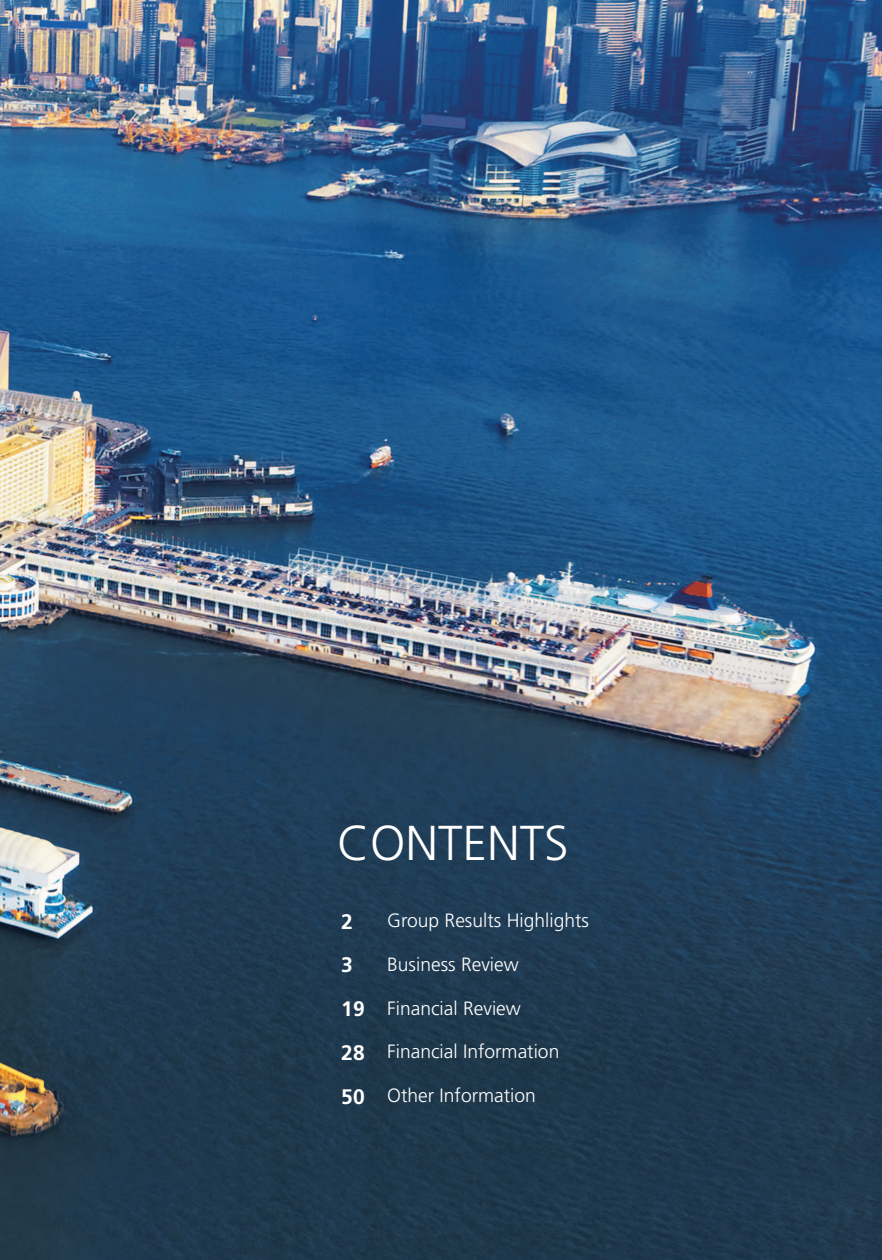
<style>
.page{position:relative;width:882px;height:1260px;background:#fff}
.page>*{position:absolute;margin:0;border:0;box-sizing:border-box;transform-origin:0 0}
.t1{font:300 49px "Frutiger LT Std";color:#fff}
.t2{font:700 21px/43.8px "Frutiger LT Std";color:#fff}
.t3{font:300 19.25px "Frutiger LT Std";color:#fff}
</style>
<div class="page">
<img style="left:0;top:0;width:882px;height:1260px">
<h1 class="t1" style="left:337px;top:815px;width:233px">CONTENTS</h1>
<p class="t2" style="left:341px;top:899px;width:25px">2<br>3<br>19<br>28<br>50</p>
<p class="t3" style="left:387px;top:910px;width:203px">Group Results Highlights</p>
<p class="t3" style="left:387px;top:953px;width:133px">Business Review</p>
<p class="t3" style="left:387px;top:997px;width:135px">Financial Review</p>
<p class="t3" style="left:387px;top:1041px;width:174px">Financial Information</p>
<p class="t3" style="left:387px;top:1085px;width:150px">Other Information</p>
</div>
